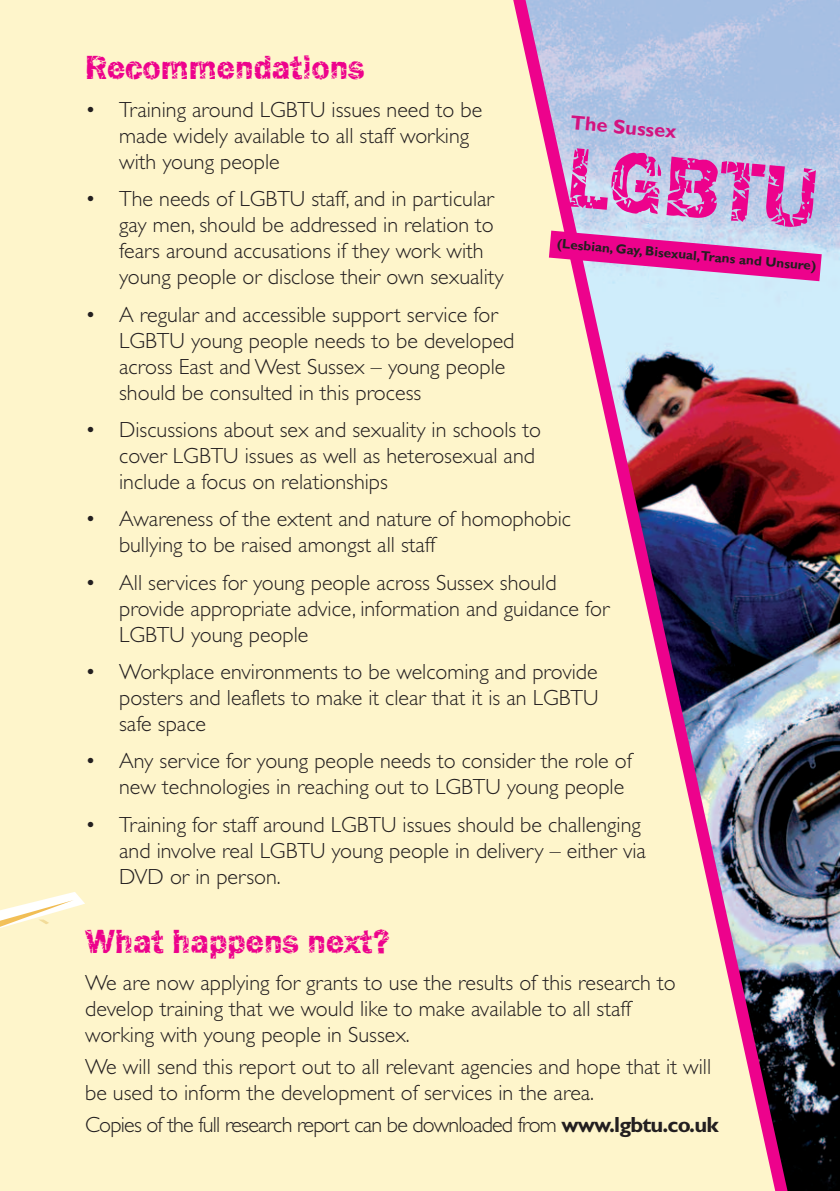
<style>
.page{position:relative;width:840px;height:1191px;background:#fff}
.page>*{position:absolute;margin:0;border:0;box-sizing:border-box;transform-origin:0 0}
.t1{font:86.2px "DTC Funky M07";color:#ed028c}
.t2{font:34px "DTC Funky M07";color:#ed028c}
.t3{font:300 22px/26px "Gill Sans";color:#231f20}
.t4{font:300 22px "Gill Sans";letter-spacing:-.035em;color:#231f20}
.t5{font:700 20.2px "Gill Sans";color:#d31380}
.t6{font:700 13.4px "Gill Sans";color:#231f20}
.s1{font-weight:700}
</style>
<div class="page">
<div style="left:0;top:0;width:839px;height:1191px;background:#fef5cb"></div>
<img style="left:799px;top:0;width:40px;height:1191px">
<svg style="left:513px;top:0;width:286px;height:1191px"></svg>
<svg style="left:0;top:892px;width:85px;height:36px"></svg>
<svg style="left:548px;top:231px;width:273px;height:50px;background:#e066b8"></svg>
<h2 class="t2" style="left:85px;top:48px;width:281px">Recommendations</h2>
<p class="t3" style="left:119px;top:98px;width:364px;text-indent:-34px">• Training around LGBTU issues need to be made widely available to all staff working with young people</p>
<p class="t3" style="left:119px;top:188px;width:386px;text-indent:-34px">• The needs of LGBTU staff, and in particular gay men, should be addressed in relation to fears around accusations if they work with young people or disclose their own sexuality</p>
<p class="t3" style="left:119px;top:303px;width:396px;text-indent:-34px">• A regular and accessible support service for LGBTU young people needs to be developed across East and West Sussex – young people should be consulted in this process</p>
<p class="t3" style="left:119px;top:418px;width:423px;text-indent:-34px">• Discussions about sex and sexuality in schools to cover LGBTU issues as well as heterosexual and include a focus on relationships</p>
<p class="t3" style="left:119px;top:508px;width:453px;text-indent:-34px">• Awareness of the extent and nature of homophobic bullying to be raised amongst all staff</p>
<p class="t3" style="left:119px;top:571px;width:491px;text-indent:-34px">• All services for young people across Sussex should provide appropriate advice, information and guidance for<br>LGBTU young people</p>
<p class="t3" style="left:119px;top:660px;width:480px;text-align:justify;text-indent:-34px">• Workplace environments to be welcoming and provide posters and leaflets to make it clear that it is an LGBTU safe space</p>
<p class="t3" style="left:119px;top:750px;width:514px;text-indent:-34px">• Any service for young people needs to consider the role of new technologies in reaching out to LGBTU young people</p>
<p class="t3" style="left:119px;top:813px;width:528px;text-indent:-34px">• Training for staff around LGBTU issues should be challenging and involve real LGBTU young people in delivery – either via<br>DVD or in person.</p>
<p class="t5" style="left:571px;top:115px;width:107px;rotate:5deg">The Sussex</p>
<h1 class="t1" style="left:570px;top:126px;width:253px;rotate:5deg">LGBTU</h1>
<p class="t6" style="left:557px;top:238px;width:261px;rotate:5deg">(Lesbian, Gay, Bisexual,Trans and Unsure)</p>
<h2 class="t2" style="left:85px;top:921px;width:306px">What happens next?</h2>
<p class="t3" style="left:85px;top:971px;width:591px">We are now applying for grants to use the results of this research to develop training that we would like to make available to all staff working with young people in Sussex.</p>
<p class="t3" style="left:85px;top:1055px;width:627px">We will send this report out to all relevant agencies and hope that it will be used to inform the development of services in the area.</p>
<p class="t4" style="left:85px;top:1115px;width:634px">Copies of the full research report can be downloaded from <span class="s1">www.lgbtu.co.uk</span></p>
</div>
